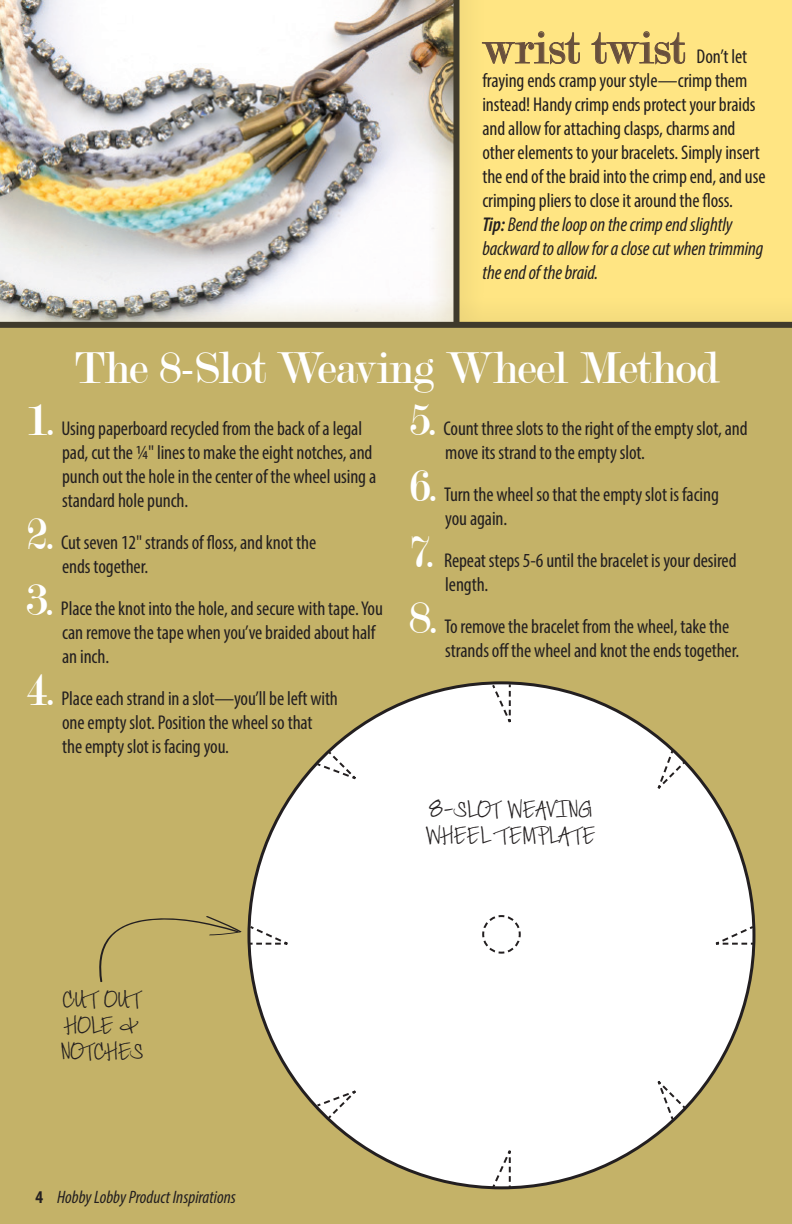
<style>
.page{position:relative;width:792px;height:1224px;background:#fff}
.page>*{position:absolute;margin:0;border:0;box-sizing:border-box;transform-origin:0 0}
.t1{font:48px "Modern";letter-spacing:-.03em;color:#fff}
.t2{font:48px "Modern";color:#69503d}
.t3{font:24px/26px "Jackie Sue BF";color:#231f20}
.t4{font:condensed 20px/24px "Myriad Pro";letter-spacing:-.005em;color:#231f20}
.t5{font:italic condensed 18px "Myriad Pro";color:#231f20}
.s1{font-weight:600;font-style:italic}
.s2{font-style:italic}
.s3{font-family:"Modern";font-stretch:normal;font-size:48px;color:#fff}
.s4{font-family:"Modern";font-stretch:normal;font-size:40px;color:#fff}
.s5{font-weight:700;font-style:normal}
</style>
<div class="page">
<div style="left:0;top:353px;width:792px;height:871px;background:#c4b268"></div>
<div style="left:249px;top:683px;width:505px;height:505px;background:#fff;border-radius:50%"></div>
<svg style="left:482px;top:915px;width:39px;height:39px"></svg>
<svg style="left:248px;top:924px;width:40px;height:22px"></svg>
<svg style="left:715px;top:924px;width:41px;height:22px"></svg>
<svg style="left:490px;top:1150px;width:22px;height:40px"></svg>
<svg style="left:490px;top:682px;width:22px;height:41px"></svg>
<svg style="left:657px;top:1081px;width:31px;height:41px"></svg>
<svg style="left:315px;top:749px;width:41px;height:31px"></svg>
<svg style="left:315px;top:1090px;width:41px;height:31px"></svg>
<svg style="left:657px;top:748px;width:31px;height:41px"></svg>
<div style="left:98px;top:915px;width:144px;height:67px;background:#c4b268"></div>
<img style="left:0;top:0;width:792px;height:353px">
<div style="left:453px;top:0;width:6px;height:325px;background:#3f3a2c"></div>
<div style="left:0;top:322px;width:792px;height:6px;background:#3f3a2c"></div>
<p class="t2" style="left:482px;top:24px;width:204px">wrist twist</p>
<p class="t4" style="left:482px;top:44px;width:285px;text-indent:214px">Don’t let fraying ends cramp your style—crimp them instead! Handy crimp ends protect your braids and allow for attaching clasps, charms and other elements to your bracelets. Simply insert the end of the braid into the crimp end, and use crimping pliers to close it around the floss.<br><span class="s1">Tip:</span> <span class="s2">Bend the loop on the crimp end slightly backward to allow for a close cut when trimming the end of the braid.</span></p>
<p class="t1" style="left:75px;top:344px;width:646px">The 8-Slot Weaving Wheel Method</p>
<p class="t4" style="left:62px;top:416px;width:316px;text-indent:-36px"><span class="s3">1</span><span class="s4">.</span> Using paperboard recycled from the back of a legal pad, cut the ¼" lines to make the eight notches, and punch out the hole in the center of the wheel using a standard hole punch.</p>
<p class="t4" style="left:62px;top:530px;width:256px;text-indent:-36px"><span class="s3">2</span><span class="s4">.</span> Cut seven 12" strands of floss, and knot the ends together.</p>
<p class="t4" style="left:62px;top:596px;width:322px;text-indent:-36px"><span class="s3">3</span><span class="s4">.</span> Place the knot into the hole, and secure with tape. You can remove the tape when you’ve braided about half an inch.</p>
<p class="t4" style="left:62px;top:686px;width:277px;text-indent:-36px"><span class="s3">4</span><span class="s4">.</span> Place each strand in a slot—you’ll be left with one empty slot. Position the wheel so that<br>the empty slot is facing you.</p>
<p class="t4" style="left:445px;top:416px;width:304px;text-indent:-36px"><span class="s3">5</span><span class="s4">.</span> Count three slots to the right of the empty slot, and move its strand to the empty slot.</p>
<p class="t4" style="left:445px;top:482px;width:275px;text-indent:-36px"><span class="s3">6</span><span class="s4">.</span> Turn the wheel so that the empty slot is facing you again.</p>
<p class="t4" style="left:445px;top:548px;width:293px;text-indent:-36px"><span class="s3">7</span><span class="s4">.</span> Repeat steps 5-6 until the bracelet is your desired length.</p>
<p class="t4" style="left:445px;top:614px;width:296px;text-indent:-36px"><span class="s3">8</span><span class="s4">.</span> To remove the bracelet from the wheel, take the strands off the wheel and knot the ends together.</p>
<p class="t3" style="left:425px;top:799px;width:172px">8-SLOT WEAVING<br>WHEEL TEMPLATE</p>
<p class="t3" style="left:62px;top:988px;width:81px">CUT OUT</p>
<p class="t3" style="left:60px;top:1014px;width:85px">HOLE &amp;<br>NOTCHES</p>
<p class="t5" style="left:35px;top:1186px;width:202px"><span class="s5">4</span> Hobby Lobby Product Inspirations</p>
</div>
